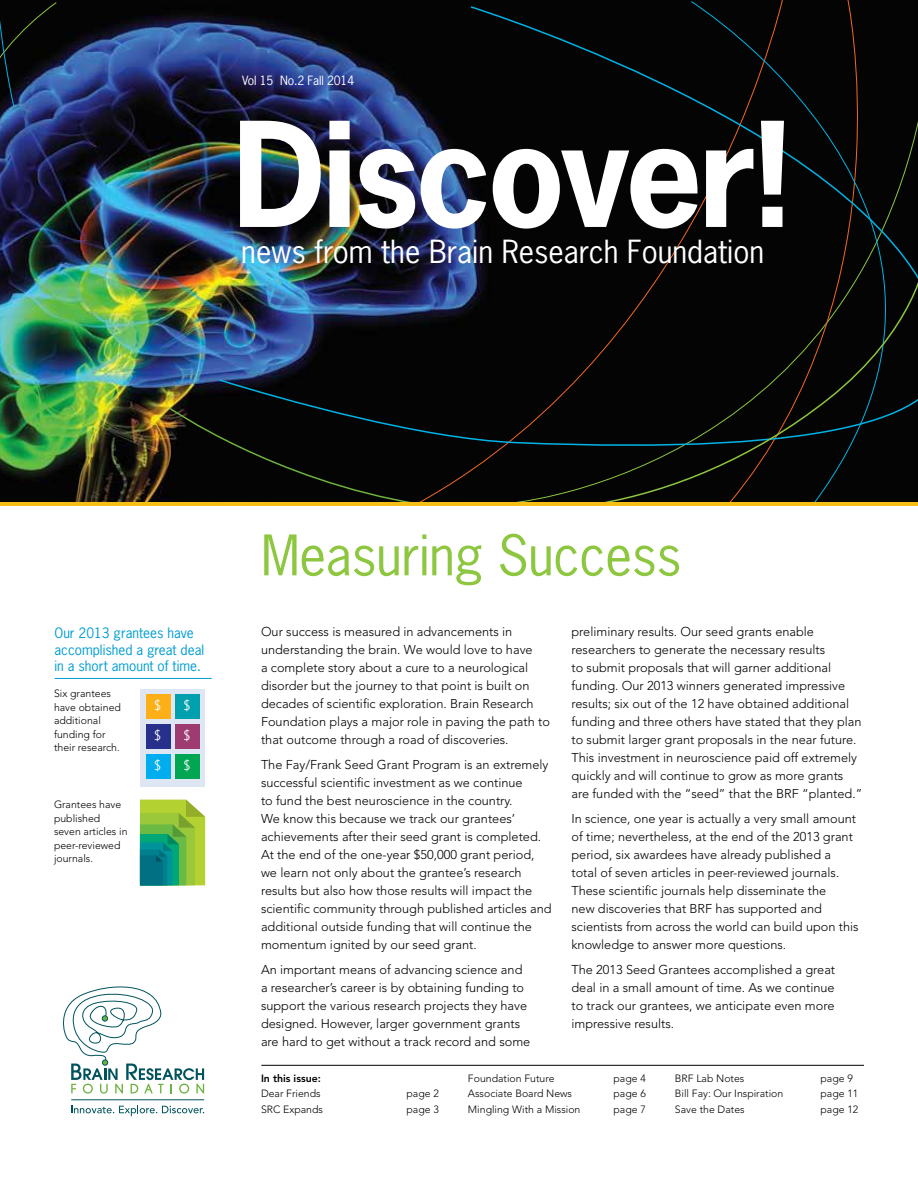
<style>
.page{position:relative;width:918px;height:1188px;background:#fff}
.page>*{position:absolute;margin:0;border:0;box-sizing:border-box;transform-origin:0 0}
.t1{font:700 136.5px "News Gothic Std";letter-spacing:-.03em;color:#fff}
.t2{font:52.5px "News Gothic Std";letter-spacing:-.01em;color:#8dc63f}
.t3{font:30px "News Gothic Std";color:#fff}
.t4{font:300 13.95px "Frutiger";color:#fff}
.t5{font:13.5px/16.5px "News Gothic Std";color:#009dd1}
.t6{font:300 12.75px/18px "Avenir";color:#000}
.t7{font:12px "News Gothic Std";letter-spacing:-.01em;color:#fff}
.t8{font:300 10.5px/13.5px "Avenir";color:#000}
.t9{font:800 10.5px "Avenir";color:#000}
</style>
<div class="page">
<img style="left:0;top:0;width:918px;height:502px">
<div style="left:416px;top:0;width:371px;height:502px;background:#040404"></div>
<svg style="left:218px;top:5px;width:700px;height:451px;background:#0f1520"></svg>
<div style="left:596px;top:256px;width:322px;height:246px;background:#040404"></div>
<svg style="left:0;top:0;width:57px;height:107px;background:#111b2a"></svg>
<div style="left:168px;top:407px;width:253px;height:95px;background:#040404"></div>
<hr style="left:0;top:502px;width:918px;height:4px;background:#f6bf16">
<hr style="left:71px;top:1100px;width:133px;height:1px;background:#00535e">
<svg style="left:63px;top:987px;width:141px;height:107px"></svg>
<svg style="left:71px;top:1105px;width:133px;height:11px"></svg>
<hr style="left:261px;top:1065px;width:603px;height:1px;background:#000">
<svg style="left:140px;top:800px;width:65px;height:85px;background:#65b157"></svg>
<div style="left:141px;top:689px;width:64px;height:98px;background:#dee6f3"></div>
<div style="left:146px;top:695px;width:24px;height:24px;background:#fcaf17"></div>
<div style="left:175px;top:695px;width:24px;height:24px;background:#00a0af"></div>
<div style="left:146px;top:724px;width:24px;height:25px;background:#27318b"></div>
<div style="left:175px;top:724px;width:24px;height:25px;background:#9e3c72"></div>
<div style="left:146px;top:754px;width:24px;height:24px;background:#00aeef"></div>
<div style="left:175px;top:754px;width:24px;height:24px;background:#00a651"></div>
<hr style="left:55px;top:678px;width:157px;height:1px;background:#009dd1">
<p class="t7" style="left:242px;top:72px;width:114px">Vol 15 No.2 Fall 2014</p>
<h1 class="t1" style="left:233px;top:85px;width:558px">Discover!</h1>
<h3 class="t3" style="left:241px;top:232px;width:524px">news from the Brain Research Foundation</h3>
<p class="t5" style="left:55px;top:625px;width:151px">Our 2013 grantees have accomplished a great deal in a short amount of time.</p>
<p class="t8" style="left:54px;top:687px;width:68px">Six grantees have obtained additional funding for their research.</p>
<p class="t8" style="left:54px;top:798px;width:75px">Grantees have published seven articles in peer-reviewed journals.</p>
<p class="t4" style="left:154px;top:698px;width:9px">$</p>
<p class="t4" style="left:183px;top:698px;width:9px">$</p>
<p class="t4" style="left:154px;top:727px;width:9px">$</p>
<p class="t4" style="left:183px;top:727px;width:9px">$</p>
<p class="t4" style="left:154px;top:757px;width:9px">$</p>
<p class="t4" style="left:183px;top:757px;width:9px">$</p>
<h2 class="t2" style="left:261px;top:522px;width:422px">Measuring Success</h2>
<p class="t6" style="left:261px;top:623px;width:290px">Our success is measured in advancements in understanding the brain. We would love to have<br>a complete story about a cure to a neurological disorder but the journey to that point is built on decades of scientific exploration. Brain Research Foundation plays a major role in paving the path to that outcome through a road of discoveries.</p>
<p class="t6" style="left:261px;top:756px;width:292px">The Fay/Frank Seed Grant Program is an extremely successful scientific investment as we continue<br>to fund the best neuroscience in the country.<br>We know this because we track our grantees’ achievements after their seed grant is completed.<br>At the end of the one-year $50,000 grant period, we learn not only about the grantee’s research results but also how those results will impact the scientific community through published articles and additional outside funding that will continue the momentum ignited by our seed grant.</p>
<p class="t6" style="left:261px;top:961px;width:271px">An important means of advancing science and a researcher’s career is by obtaining funding to support the various research projects they have designed. However, larger government grants are hard to get without a track record and some</p>
<p class="t6" style="left:572px;top:623px;width:292px">preliminary results. Our seed grants enable researchers to generate the necessary results<br>to submit proposals that will garner additional funding. Our 2013 winners generated impressive results; six out of the 12 have obtained additional funding and three others have stated that they plan to submit larger grant proposals in the near future.<br>This investment in neuroscience paid off extremely quickly and will continue to grow as more grants are funded with the “seed” that the BRF “planted.”</p>
<p class="t6" style="left:572px;top:810px;width:289px">In science, one year is actually a very small amount of time; nevertheless, at the end of the 2013 grant period, six awardees have already published a total of seven articles in peer-reviewed journals.<br>These scientific journals help disseminate the<br>new discoveries that BRF has supported and scientists from across the world can build upon this knowledge to answer more questions.</p>
<p class="t6" style="left:572px;top:961px;width:265px;text-align:justify">The 2013 Seed Grantees accomplished a great deal in a small amount of time. As we continue to track our grantees, we anticipate even more impressive results.</p>
<p class="t9" style="left:261px;top:1072px;width:61px">In this issue:</p>
<p class="t8" style="left:261px;top:1087px;width:61px">Dear Friends</p>
<p class="t8" style="left:406px;top:1087px;width:34px">page 2</p>
<p class="t8" style="left:261px;top:1103px;width:64px">SRC Expands</p>
<p class="t8" style="left:406px;top:1103px;width:34px">page 3</p>
<p class="t8" style="left:468px;top:1071px;width:88px">Foundation Future</p>
<p class="t8" style="left:613px;top:1071px;width:34px">page 4</p>
<p class="t8" style="left:468px;top:1087px;width:106px">Associate Board News</p>
<p class="t8" style="left:613px;top:1087px;width:34px">page 6</p>
<p class="t8" style="left:468px;top:1103px;width:114px">Mingling With a Mission</p>
<p class="t8" style="left:613px;top:1103px;width:34px">page 7</p>
<p class="t8" style="left:675px;top:1071px;width:71px">BRF Lab Notes</p>
<p class="t8" style="left:820px;top:1071px;width:34px">page 9</p>
<p class="t8" style="left:675px;top:1087px;width:110px">Bill Fay: Our Inspiration</p>
<p class="t8" style="left:820px;top:1087px;width:39px">page 11</p>
<p class="t8" style="left:675px;top:1103px;width:71px">Save the Dates</p>
<p class="t8" style="left:820px;top:1103px;width:39px">page 12</p>
</div>
